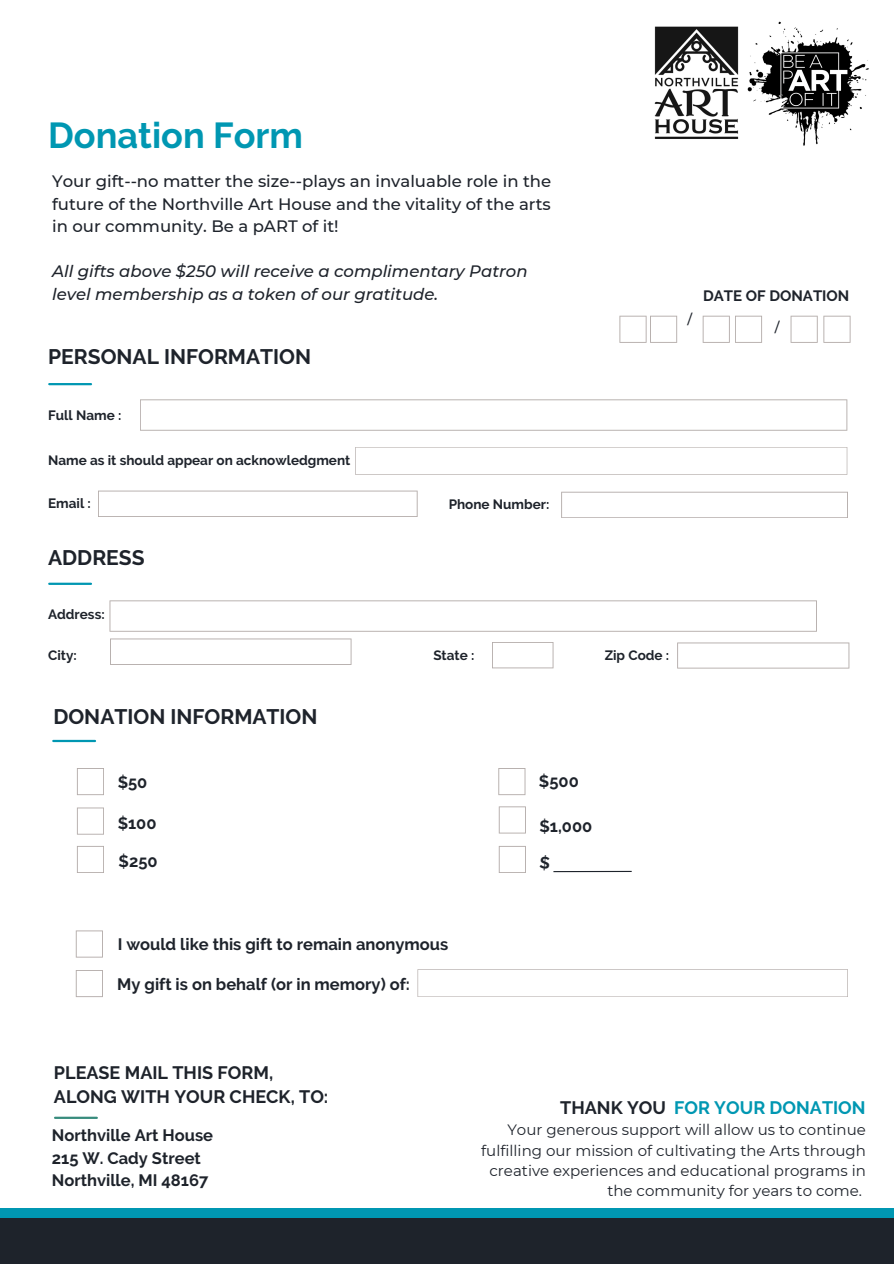
<style>
.page{position:relative;width:894px;height:1264px;background:#fff}
.page>*{position:absolute;margin:0;border:0;box-sizing:border-box;transform-origin:0 0}
.t1{font:700 36px "Raleway";color:#0097b2}
.t2{font:700 21px "Raleway";color:#1e232b}
.t3{font:700 18px/24.8px "Raleway";color:#1e232b}
.t4{font:700 18px "Raleway";color:#0097b2}
.t5{font:700 16.5px/22.5px "Raleway";color:#1e232b}
.t6{font:500 16.5px/22.5px "Montserrat";color:#1e232b;text-align:justify}
.t7{font:italic 500 16.5px/22.5px "Montserrat";color:#1e232b}
.t8{font:15px/20.2px "Montserrat";color:#1e232b;text-align:right}
.t9{font:700 15px "Raleway";color:#1e232b}
.t10{font:700 13.5px "Raleway";color:#1e232b}
.t11{font:500 13.5px "Montserrat";color:#1e232b}
.s1{color:#1e232b}
</style>
<div class="page">
<div style="left:0;top:1208px;width:893px;height:25px;background:#0097b2"></div>
<div style="left:0;top:1218px;width:893px;height:45px;background:#1e232b"></div>
<hr style="left:55px;top:1116px;width:42px;height:2px;background:#388c7d">
<hr style="left:49px;top:582px;width:42px;height:3px;background:#0097b2">
<hr style="left:49px;top:383px;width:42px;height:2px;background:#0097b2">
<svg style="left:110px;top:638px;width:241px;height:27px"></svg>
<svg style="left:677px;top:642px;width:172px;height:26px"></svg>
<svg style="left:492px;top:642px;width:61px;height:26px"></svg>
<svg style="left:619px;top:316px;width:58px;height:27px"></svg>
<svg style="left:702px;top:316px;width:59px;height:27px"></svg>
<svg style="left:790px;top:316px;width:27px;height:27px"></svg>
<svg style="left:823px;top:316px;width:27px;height:27px"></svg>
<svg style="left:140px;top:399px;width:707px;height:31px"></svg>
<svg style="left:561px;top:491px;width:286px;height:27px"></svg>
<svg style="left:98px;top:490px;width:319px;height:27px"></svg>
<svg style="left:355px;top:447px;width:492px;height:28px"></svg>
<hr style="left:53px;top:739px;width:42px;height:3px;background:#0097b2">
<svg style="left:77px;top:768px;width:27px;height:27px"></svg>
<svg style="left:77px;top:807px;width:27px;height:27px"></svg>
<svg style="left:77px;top:846px;width:27px;height:27px"></svg>
<svg style="left:498px;top:768px;width:27px;height:27px"></svg>
<svg style="left:498px;top:806px;width:27px;height:27px"></svg>
<svg style="left:498px;top:846px;width:27px;height:27px"></svg>
<hr style="left:553px;top:870px;width:78px;height:2px;background:#1e232b">
<img style="left:654px;top:26px;width:85px;height:113px">
<img style="left:747px;top:21px;width:122px;height:125px">
<svg style="left:76px;top:930px;width:27px;height:27px"></svg>
<svg style="left:76px;top:970px;width:27px;height:27px"></svg>
<svg style="left:109px;top:600px;width:707px;height:31px"></svg>
<svg style="left:417px;top:969px;width:430px;height:28px"></svg>
<h6 class="t1" style="left:48px;top:114px;width:256px">Donation Form</h6>
<h4 class="t6" style="left:52px;top:170px;width:500px">Your gift--no matter the size--plays an invaluable role in the future of the Northville Art House and the vitality of the arts in our community. Be a pART of it!</h4>
<h4 class="t7" style="left:52px;top:260px;width:477px">All gifts above $250 will receive a complimentary Patron level membership as a token of our gratitude.</h4>
<h6 class="t2" style="left:48px;top:345px;width:264px">PERSONAL INFORMATION</h6>
<h4 class="t10" style="left:48px;top:407px;width:75px">Full Name :</h4>
<h1 class="t10" style="left:48px;top:452px;width:304px">Name as it should appear on acknowledgment</h1>
<h5 class="t10" style="left:48px;top:495px;width:44px">Email :</h5>
<h6 class="t2" style="left:48px;top:545px;width:98px">ADDRESS</h6>
<h4 class="t10" style="left:48px;top:606px;width:58px">Address:</h4>
<h6 class="t10" style="left:448px;top:497px;width:102px">Phone Number:</h6>
<p class="t10" style="left:48px;top:647px;width:30px">City:</p>
<h6 class="t10" style="left:433px;top:647px;width:43px">State :</h6>
<p class="t10" style="left:604px;top:647px;width:66px">Zip Code :</p>
<p class="t2" style="left:53px;top:704px;width:265px">DONATION INFORMATION</p>
<h4 class="t11" style="left:687px;top:311px;width:6px">/</h4>
<h6 class="t9" style="left:703px;top:287px;width:148px">DATE OF DONATION</h6>
<h4 class="t11" style="left:774px;top:319px;width:6px">/</h4>
<h4 class="t5" style="left:118px;top:771px;width:31px">$50</h4>
<h4 class="t5" style="left:118px;top:812px;width:40px">$100</h4>
<h3 class="t5" style="left:119px;top:850px;width:41px">$250</h3>
<h3 class="t5" style="left:539px;top:770px;width:41px">$500</h3>
<h3 class="t5" style="left:539px;top:815px;width:54px">$1,000</h3>
<h4 class="t5" style="left:118px;top:932px;width:332px">I would like this gift to remain anonymous</h4>
<p class="t5" style="left:117px;top:972px;width:294px">My gift is on behalf (or in memory) of:</p>
<h2 class="t3" style="left:54px;top:1059px;width:276px">PLEASE MAIL THIS FORM,<br>ALONG WITH YOUR CHECK, TO:</h2>
<h2 class="t5" style="left:52px;top:1124px;width:163px">Northville Art House<br>215 W. Cady Street<br>Northville, MI 48167</h2>
<h6 class="t4" style="left:560px;top:1096px;width:307px"><span class="s1">THANK YOU</span> FOR YOUR DONATION</h6>
<h4 class="t8" style="left:481px;top:1119px;width:386px">Your generous support will allow us to continue fulfilling our mission of cultivating the Arts through creative experiences and educational programs in the community for years to come.</h4>
</div>
